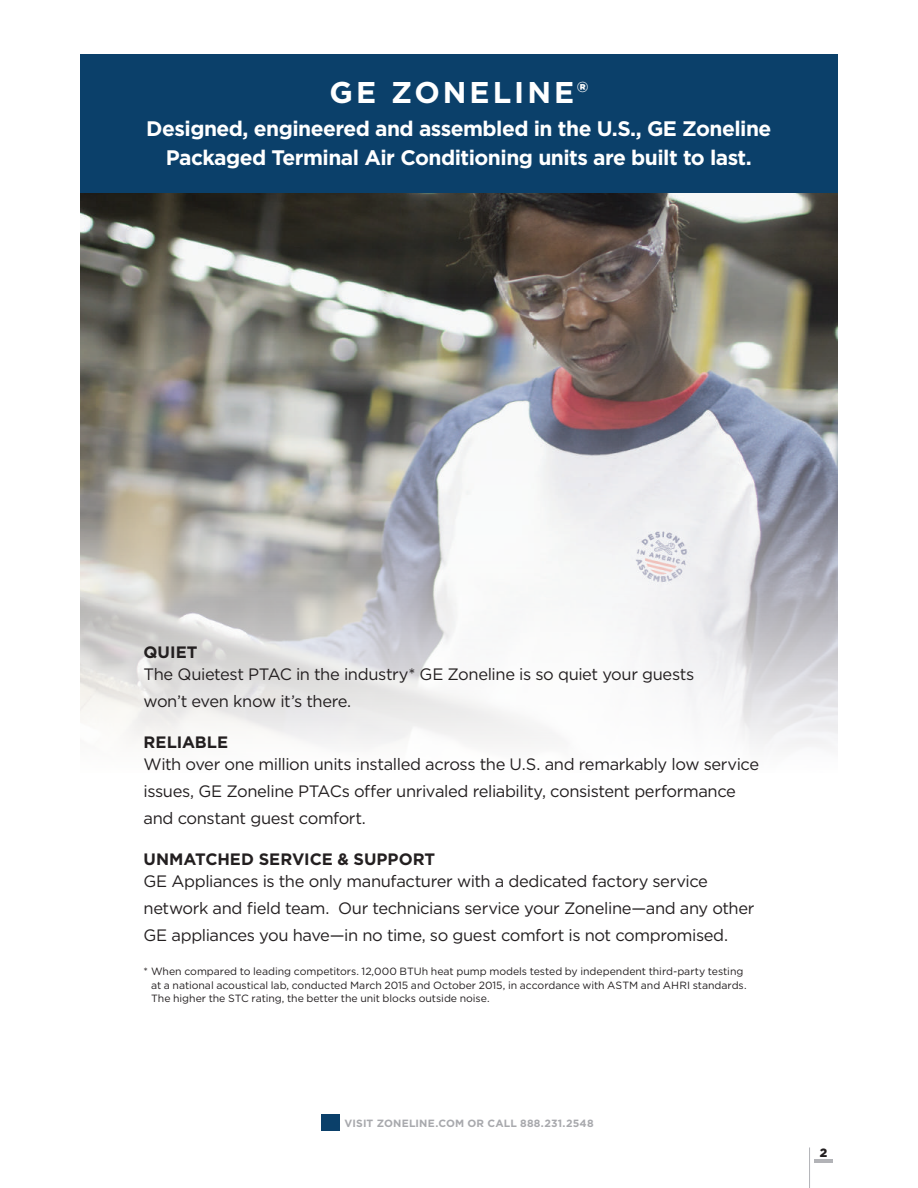
<style>
.page{position:relative;width:918px;height:1188px;background:#fff}
.page>*{position:absolute;margin:0;border:0;box-sizing:border-box;transform-origin:0 0}
.t1{font:700 30px "Gotham";letter-spacing:.1em;color:#fff}
.t2{font:700 21px/28.5px "Gotham";letter-spacing:-.025em;color:#fff;text-align:center}
.t3{font:16.5px/27px "Gotham";letter-spacing:-.025em;color:#231f20}
.t4{font:700 16.5px "Gotham";color:#231f20}
.t5{font:900 12px "Gotham";color:#231f20}
.t6{font:10.5px/13.5px "Gotham";letter-spacing:-.005em;color:#231f20}
.t7{font:700 10.5px "Gotham";letter-spacing:.015em;color:#a8a9ad}
.s1{font-weight:900}
</style>
<div class="page">
<div style="left:322px;top:1115px;width:18px;height:16px;background:#0b406a"></div>
<hr style="left:809px;top:1148px;width:1px;height:40px;background:#b2b3b7">
<hr style="left:814px;top:1159px;width:19px;height:4px;background:#b2b3b7">
<img style="left:80px;top:192px;width:758px;height:555px">
<div style="left:80px;top:54px;width:758px;height:138px;background:#0b406a"></div>
<h1 class="t1" style="left:330px;top:73px;width:260px">GE ZONELINE<span class="s1">®</span></h1>
<p class="t2" style="left:146px;top:115px;width:627px">Designed, engineered and assembled in the U.S., GE Zoneline<br>Packaged Terminal Air Conditioning units are built to last.</p>
<p class="t4" style="left:144px;top:641px;width:55px">QUIET</p>
<p class="t3" style="left:144px;top:660px;width:552px">The Quietest PTAC in the industry* GE Zoneline is so quiet your guests won’t even know it’s there.</p>
<p class="t4" style="left:144px;top:731px;width:86px">RELIABLE</p>
<p class="t3" style="left:144px;top:750px;width:617px">With over one million units installed across the U.S. and remarkably low service issues, GE Zoneline PTACs offer unrivaled reliability, consistent performance and constant guest comfort.</p>
<p class="t4" style="left:144px;top:848px;width:293px">UNMATCHED SERVICE &amp; SUPPORT</p>
<p class="t3" style="left:144px;top:867px;width:613px">GE Appliances is the only manufacturer with a dedicated factory service network and field team. Our technicians service your Zoneline—and any other<br>GE appliances you have—in no time, so guest comfort is not compromised.</p>
<p class="t6" style="left:151px;top:964px;width:597px;text-indent:-8px">* When compared to leading competitors. 12,000 BTUh heat pump models tested by independent third-party testing at a national acoustical lab, conducted March 2015 and October 2015, in accordance with ASTM and AHRI standards.<br>The higher the STC rating, the better the unit blocks outside noise.</p>
<p class="t7" style="left:345px;top:1116px;width:251px">VISIT ZONELINE.COM OR CALL 888.231.2548</p>
<p class="t5" style="left:820px;top:1144px;width:9px">2</p>
</div>
